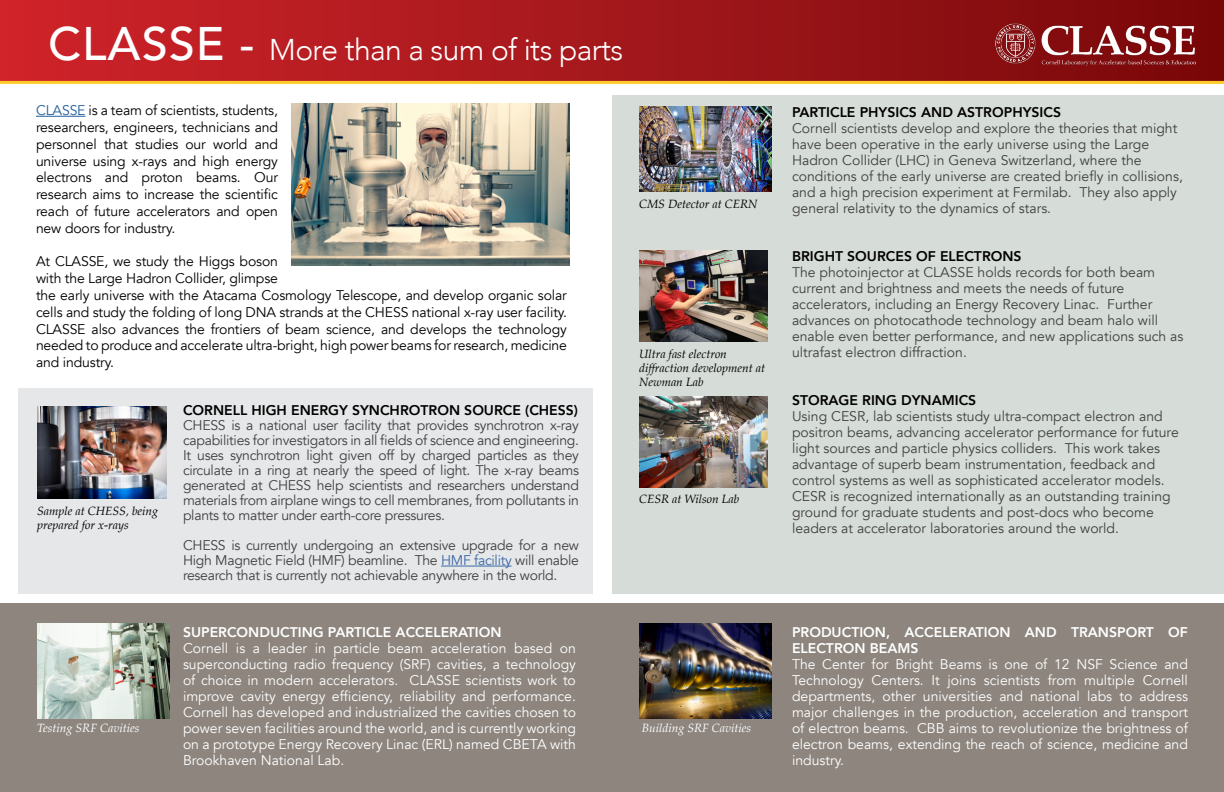
<style>
.page{position:relative;width:1224px;height:792px;background:#fff}
.page>*{position:absolute;margin:0;border:0;box-sizing:border-box;transform-origin:0 0}
.t1{font:300 30px "Avenir";letter-spacing:-.02em;color:#fff}
.t2{font:14px/16px "Avenir";color:#414042}
.t3{font:14px/16px "Avenir";color:#fff;text-align:justify}
.t4{font:14px/16.8px "Avenir";letter-spacing:-.01em;color:#000;text-align:justify}
.t5{font:800 14px "Avenir";color:#000}
.t6{font:800 14px/16px "Avenir";color:#fff}
.t7{font:italic 12px/14px "Palatino";color:#000}
.t8{font:italic 12px "Palatino";color:#fff}
.s1{font-weight:500;font-size:47px}
.s2{color:#215e9e}
.s3{color:#3a68a5}
</style>
<div class="page">
<div style="left:18px;top:388px;width:576px;height:206px;background:#e6e7e8"></div>
<div style="left:0;top:604px;width:1224px;height:188px;background:#8d857e"></div>
<div style="left:612px;top:95px;width:612px;height:499px;background:#d6dcd8"></div>
<svg style="left:0;top:0;width:1224px;height:84px;background:#ac1f1d"></svg>
<hr style="left:36px;top:116px;width:49px;height:1px;background:#215e9e">
<img style="left:995px;top:17px;width:216px;height:55px">
<img style="left:37px;top:407px;width:129px;height:91px">
<img style="left:37px;top:623px;width:132px;height:95px">
<img style="left:639px;top:107px;width:132px;height:85px">
<img style="left:639px;top:623px;width:132px;height:95px">
<img style="left:639px;top:396px;width:129px;height:91px">
<img style="left:639px;top:250px;width:129px;height:92px">
<img style="left:291px;top:104px;width:279px;height:162px">
<hr style="left:441px;top:566px;width:71px;height:1px;background:#3a68a5">
<h1 class="t1" style="left:48px;top:31px;width:577px"><span class="s1">CLASSE -</span> More than a sum of its parts</h1>
<p class="t4" style="left:36px;top:102px;width:244px"><span class="s2">CLASSE</span> is a team of scientists, students, researchers, engineers, technicians and personnel that studies our world and universe using x-rays and high energy electrons and proton beams. Our research aims to increase the scientific reach of future accelerators and open new doors for industry.</p>
<p class="t4" style="left:36px;top:253px;width:533px;text-align:left">At CLASSE, we study the Higgs boson<br>with the Large Hadron Collider, glimpse<br>the early universe with the Atacama Cosmology Telescope, and develop organic solar cells and study the folding of long DNA strands at the CHESS national x-ray user facility.<br>CLASSE also advances the frontiers of beam science, and develops the technology needed to produce and accelerate ultra-bright, high power beams for research, medicine and industry.</p>
<p class="t7" style="left:37px;top:503px;width:122px;line-height:14.4px">Sample at CHESS, being prepared for x-rays</p>
<p class="t5" style="left:183px;top:399px;width:397px">CORNELL HIGH ENERGY SYNCHROTRON SOURCE (CHESS)</p>
<p class="t2" style="left:183px;top:418px;width:398px;line-height:15px;text-align:justify">CHESS is a national user facility that provides synchrotron x-ray capabilities for investigators in all fields of science and engineering.<br>It uses synchrotron light given off by charged particles as they circulate in a ring at nearly the speed of light. The x-ray beams generated at CHESS help scientists and researchers understand materials from airplane wings to cell membranes, from pollutants in plants to matter under earth-core pressures.</p>
<p class="t2" style="left:183px;top:538px;width:398px;line-height:15px;text-align:justify">CHESS is currently undergoing an extensive upgrade for a new High Magnetic Field (HMF) beamline. The <span class="s3">HMF facility</span> will enable research that is currently not achievable anywhere in the world.</p>
<p class="t7" style="left:639px;top:197px;width:120px">CMS Detector at CERN</p>
<p class="t7" style="left:639px;top:346px;width:128px">Ultra fast electron diffraction development at<br>Newman Lab</p>
<p class="t7" style="left:639px;top:492px;width:102px">CESR at Wilson Lab</p>
<p class="t6" style="left:183px;top:624px;width:320px">SUPERCONDUCTING PARTICLE ACCELERATION</p>
<p class="t3" style="left:183px;top:641px;width:395px">Cornell is a leader in particle beam acceleration based on superconducting radio frequency (SRF) cavities, a technology of choice in modern accelerators. CLASSE scientists work to improve cavity energy efficiency, reliability and performance.<br>Cornell has developed and industrialized the cavities chosen to power seven facilities around the world, and is currently working on a prototype Energy Recovery Linac (ERL) named CBETA with Brookhaven National Lab.</p>
<p class="t8" style="left:37px;top:717px;width:104px">Testing SRF Cavities</p>
<p class="t8" style="left:642px;top:717px;width:111px">Building SRF Cavities</p>
<p class="t5" style="left:792px;top:101px;width:271px">PARTICLE PHYSICS AND ASTROPHYSICS</p>
<p class="t2" style="left:792px;top:120px;width:392px">Cornell scientists develop and explore the theories that might have been operative in the early universe using the Large Hadron Collider (LHC) in Geneva Switzerland, where the conditions of the early universe are created briefly in collisions, and a high precision experiment at Fermilab. They also apply general relativity to the dynamics of stars.</p>
<p class="t5" style="left:792px;top:245px;width:231px">BRIGHT SOURCES OF ELECTRONS</p>
<p class="t2" style="left:792px;top:264px;width:393px">The photoinjector at CLASSE holds records for both beam current and brightness and meets the needs of future accelerators, including an Energy Recovery Linac. Further advances on photocathode technology and beam halo will enable even better performance, and new applications such as ultrafast electron diffraction.</p>
<p class="t5" style="left:792px;top:389px;width:186px">STORAGE RING DYNAMICS</p>
<p class="t2" style="left:792px;top:408px;width:388px">Using CESR, lab scientists study ultra-compact electron and positron beams, advancing accelerator performance for future light sources and particle physics colliders. This work takes advantage of superb beam instrumentation, feedback and control systems as well as sophisticated accelerator models.<br>CESR is recognized internationally as an outstanding training ground for graduate students and post-docs who become leaders at accelerator laboratories around the world.</p>
<p class="t6" style="left:792px;top:624px;width:397px">PRODUCTION, ACCELERATION AND TRANSPORT OF<br>ELECTRON BEAMS</p>
<p class="t3" style="left:792px;top:657px;width:398px">The Center for Bright Beams is one of 12 NSF Science and Technology Centers. It joins scientists from multiple Cornell departments, other universities and national labs to address major challenges in the production, acceleration and transport of electron beams. CBB aims to revolutionize the brightness of electron beams, extending the reach of science, medicine and industry.</p>
</div>
